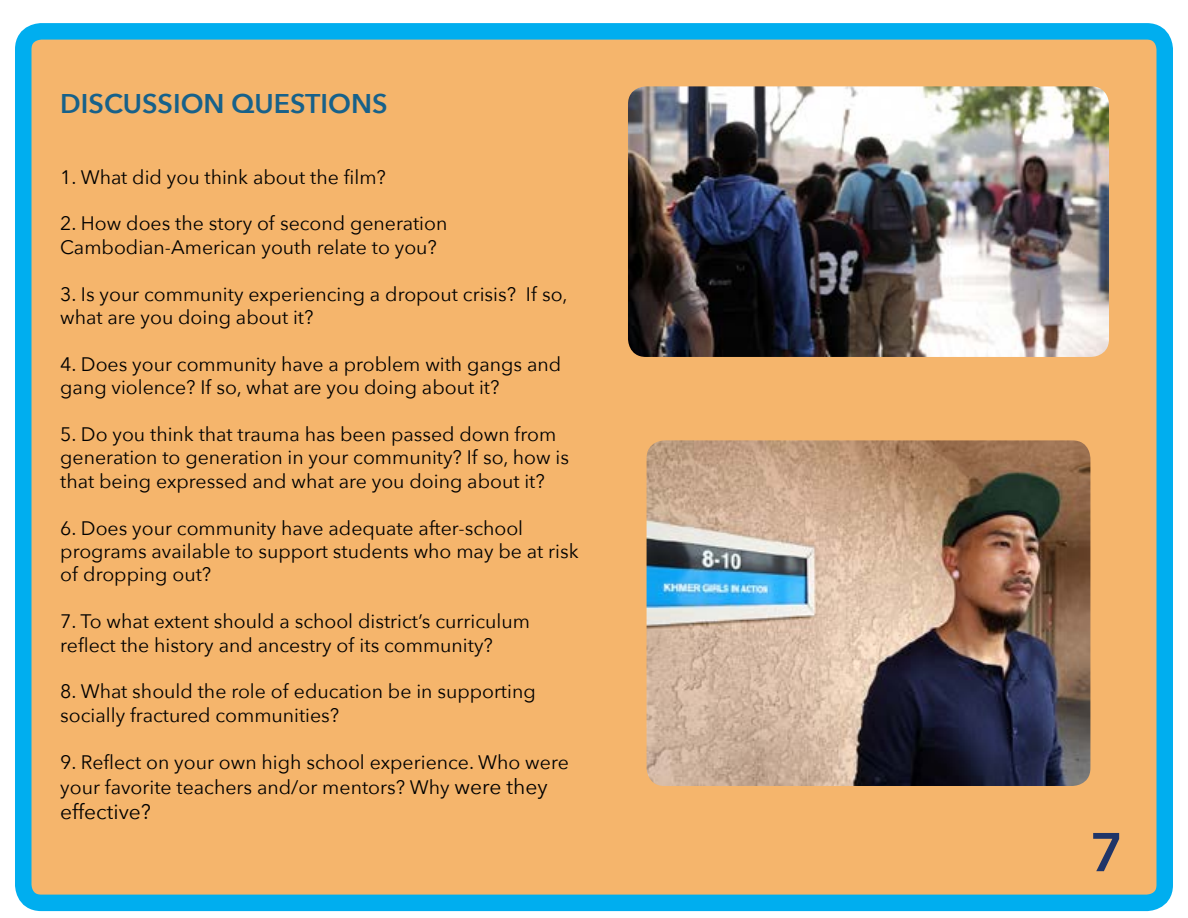
<style>
.page{position:relative;width:1188px;height:918px;background:#fff}
.page>*{position:absolute;margin:0;border:0;box-sizing:border-box;transform-origin:0 0}
.t1{font:600 54px "Avenir Next";color:#203568}
.t2{font:600 27px "Avenir Next";color:#17618a}
.t3{font:21px "Avenir Next";color:#000}
.t4{font:19.5px/23.4px "Avenir Next";color:#000}
.s1{font-size:21px}
</style>
<div class="page">
<div style="left:23px;top:31px;width:1142px;height:872px;background:#f5b56c;border-radius:18px"></div>
<div style="left:15px;top:23px;width:1158px;height:888px;border:16px solid #00aeef;border-radius:18px"></div>
<img style="left:647px;top:440px;width:443px;height:346px">
<img style="left:628px;top:86px;width:481px;height:271px">
<h2 class="t2" style="left:60px;top:81px;width:329px">DISCUSSION QUESTIONS</h2>
<p class="t4" style="left:60px;top:164px;width:327px">1. What did you think about the film?</p>
<p class="t4" style="left:60px;top:211px;width:389px">2. How does the story of second generation<br>Cambodian-American youth relate to you?</p>
<p class="t4" style="left:60px;top:281px;width:509px">3. Is your community experiencing a dropout crisis? If so, what are you doing about it?</p>
<p class="t4" style="left:60px;top:351px;width:502px">4. Does your community have a problem with gangs and gang violence? If so, what are you doing about it?</p>
<p class="t4" style="left:60px;top:422px;width:510px">5. Do you think that trauma has been passed down from generation to generation in your community? If so, how is that being expressed and what are you doing about it?</p>
<p class="t4" style="left:60px;top:515px;width:520px">6. Does your community have adequate after-school programs available to support students who may be at risk of dropping out?</p>
<p class="t4" style="left:60px;top:609px;width:471px">7. To what extent should a school district’s curriculum reflect the history and ancestry of its community?</p>
<p class="t4" style="left:60px;top:679px;width:477px">8. What should the role of education be in supporting socially fractured communities?</p>
<p class="t4" style="left:60px;top:748px;width:510px;line-height:25.2px">9. Reflect on your own high school experience. Who were your favorite teachers and/or mentors? Why <span class="s1">were they</span></p>
<p class="t3" style="left:60px;top:794px;width:92px">effective?</p>
<h1 class="t1" style="left:1090px;top:806px;width:34px">7</h1>
</div>
